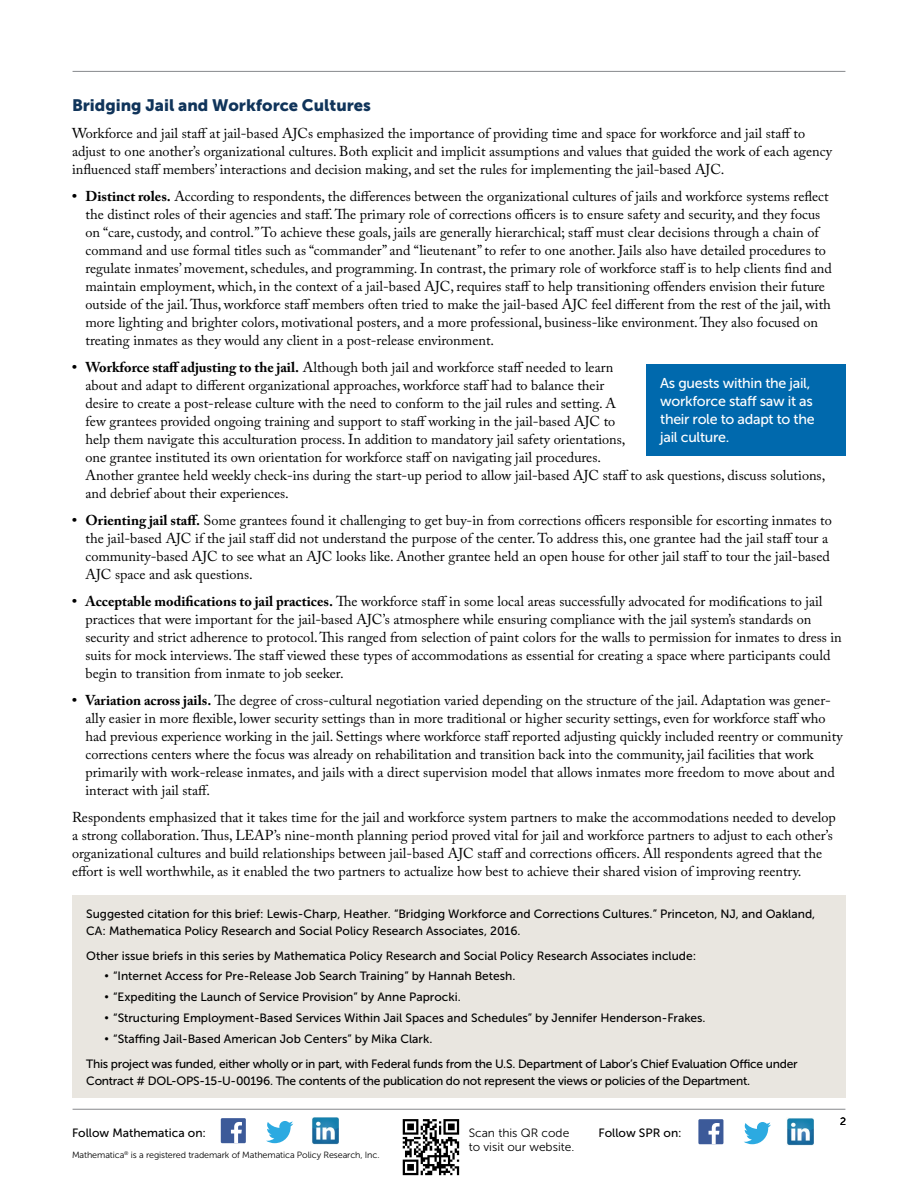
<style>
.page{position:relative;width:918px;height:1188px;background:#fff}
.page>*{position:absolute;margin:0;border:0;box-sizing:border-box;transform-origin:0 0}
.SUB-SUBHEAD___adobe{font:16.5px "Museo Sans 900";color:#10345a}
.TEXT_--bullet_list_w{font:14.25px/18px "Adobe Caslon Pro";color:#000}
.TEXT___adobe_caslon{font:14.25px/18px "Adobe Caslon Pro";color:#000}
.CALLOUT_TEXT___museo{font:14.25px/18px "Museo Sans 500";letter-spacing:-.02em;color:#fff}
.TEXT___adobe_caslon-2{font:12px/16.5px "Museo Sans 500";color:#000}
.TEXT___adobe_caslon-3{font:12px/16.5px "Museo Sans 500";letter-spacing:-.02em;color:#000}
.TEXT___adobe_caslon-4{font:12px/13.5px "Museo Sans 300";color:#000}
.PAGE_NUMBER___museo{font:10.5px "Museo Sans 300";color:#000}
.t1{font:9px "Museo Sans 300";letter-spacing:-.01em;color:#000}
.s1{font-weight:700}
.s2{font-family:"Museo Sans 100"}
</style>
<div class="page">
<hr style="left:73px;top:1109px;width:772px;height:1px;background:#939598">
<hr style="left:73px;top:71px;width:772px;height:1px;background:#939598">
<div style="left:647px;top:364px;width:199px;height:92px;background:#0069ad"></div>
<div style="left:73px;top:896px;width:773px;height:202px;background:#e9e6e0"></div>
<img style="left:787px;top:1118px;width:27px;height:27px">
<svg style="left:744px;top:1122px;width:27px;height:22px"></svg>
<div style="left:698px;top:1119px;width:25px;height:25px;background:#3c5a99"></div>
<svg style="left:709px;top:1123px;width:11px;height:21px"></svg>
<img style="left:402px;top:1119px;width:58px;height:57px">
<img style="left:311px;top:1117px;width:27px;height:27px">
<svg style="left:266px;top:1121px;width:27px;height:22px"></svg>
<div style="left:221px;top:1118px;width:25px;height:25px;background:#3c5a99"></div>
<svg style="left:231px;top:1122px;width:11px;height:21px"></svg>
<p class="SUB-SUBHEAD___adobe" style="left:72px;top:96px;width:300px">Bridging Jail and Workforce Cultures</p>
<p class="TEXT___adobe_caslon" style="left:72px;top:124px;width:762px">Workforce and jail staff at jail-based AJCs emphasized the importance of providing time and space for workforce and jail staff to adjust to one another’s organizational cultures. Both explicit and implicit assumptions and values that guided the work of each agency influenced staff members’ interactions and decision making, and set the rules for implementing the jail-based AJC.</p>
<p class="TEXT_--bullet_list_w" style="left:86px;top:187px;width:748px;text-indent:-14px"><span class="s1">• Distinct roles.</span> According to respondents, the differences between the organizational cultures of jails and workforce systems reflect the distinct roles of their agencies and staff. The primary role of corrections officers is to ensure safety and security, and they focus on “care, custody, and control.” To achieve these goals, jails are generally hierarchical; staff must clear decisions through a chain of command and use formal titles such as “commander” and “lieutenant” to refer to one another. Jails also have detailed procedures to regulate inmates’ movement, schedules, and programming. In contrast, the primary role of workforce staff is to help clients find and maintain employment, which, in the context of a jail-based AJC, requires staff to help transitioning offenders envision their future outside of the jail. Thus, workforce staff members often tried to make the jail-based AJC feel different from the rest of the jail, with more lighting and brighter colors, motivational posters, and a more professional, business-like environment. They also focused on treating inmates as they would any client in a post-release environment.</p>
<p class="TEXT_--bullet_list_w" style="left:86px;top:358px;width:741px;text-indent:-14px"><span class="s1">• Workforce staff adjusting to the jail.</span> Although both jail and workforce staff needed to learn<br>about and adapt to different organizational approaches, workforce staff had to balance their<br>desire to create a post-release culture with the need to conform to the jail rules and setting. A<br>few grantees provided ongoing training and support to staff working in the jail-based AJC to<br>help them navigate this acculturation process. In addition to mandatory jail safety orientations,<br>one grantee instituted its own orientation for workforce staff on navigating jail procedures.<br>Another grantee held weekly check-ins during the start-up period to allow jail-based AJC staff to ask questions, discuss solutions, and debrief about their experiences.</p>
<p class="TEXT_--bullet_list_w" style="left:86px;top:511px;width:748px;text-indent:-14px"><span class="s1">• Orienting jail staff.</span> Some grantees found it challenging to get buy-in from corrections officers responsible for escorting inmates to the jail-based AJC if the jail staff did not understand the purpose of the center. To address this, one grantee had the jail staff tour a community-based AJC to see what an AJC looks like. Another grantee held an open house for other jail staff to tour the jail-based AJC space and ask questions.</p>
<p class="TEXT_--bullet_list_w" style="left:86px;top:592px;width:758px;text-indent:-14px"><span class="s1">• Acceptable modifications to jail practices.</span> The workforce staff in some local areas successfully advocated for modifications to jail practices that were important for the jail-based AJC’s atmosphere while ensuring compliance with the jail system’s standards on security and strict adherence to protocol. This ranged from selection of paint colors for the walls to permission for inmates to dress in suits for mock interviews. The staff viewed these types of accommodations as essential for creating a space where participants could begin to transition from inmate to job seeker.</p>
<p class="TEXT_--bullet_list_w" style="left:86px;top:691px;width:759px;text-indent:-14px"><span class="s1">• Variation across jails.</span> The degree of cross-cultural negotiation varied depending on the structure of the jail. Adaptation was gener&shy;ally easier in more flexible, lower security settings than in more traditional or higher security settings, even for workforce staff who had previous experience working in the jail. Settings where workforce staff reported adjusting quickly included reentry or community corrections centers where the focus was already on rehabilitation and transition back into the community, jail facilities that work primarily with work-release inmates, and jails with a direct supervision model that allows inmates more freedom to move about and interact with jail staff.</p>
<p class="TEXT___adobe_caslon" style="left:72px;top:808px;width:765px">Respondents emphasized that it takes time for the jail and workforce system partners to make the accommodations needed to develop a strong collaboration. Thus, LEAP’s nine-month planning period proved vital for jail and workforce partners to adjust to each other’s organizational cultures and build relationships between jail-based AJC staff and corrections officers. All respondents agreed that the effort is well worthwhile, as it enabled the two partners to actualize how best to achieve their shared vision of improving reentry.</p>
<p class="CALLOUT_TEXT___museo" style="left:660px;top:375px;width:156px">As guests within the jail, workforce staff saw it as their role to adapt to the jail culture.</p>
<p class="TEXT___adobe_caslon-2" style="left:86px;top:906px;width:731px">Suggested citation for this brief: Lewis-Charp, Heather. “Bridging Workforce and Corrections Cultures.” Princeton, NJ, and Oakland,<br>CA: Mathematica Policy Research and Social Policy Research Associates, 2016.</p>
<p class="TEXT___adobe_caslon-2" style="left:86px;top:948px;width:612px">Other issue briefs in this series by Mathematica Policy Research and Social Policy Research Associates include:</p>
<p class="TEXT___adobe_caslon-2" style="left:104px;top:967px;width:413px"><span class="s2">•</span> “Internet Access for Pre-Release Job Search Training” by Hannah Betesh.</p>
<p class="TEXT___adobe_caslon-2" style="left:104px;top:988px;width:358px"><span class="s2">•</span> “Expediting the Launch of Service Provision” by Anne Paprocki.</p>
<p class="TEXT___adobe_caslon-2" style="left:104px;top:1009px;width:603px"><span class="s2">•</span> “Structuring Employment-Based Services Within Jail Spaces and Schedules” by Jennifer Henderson-Frakes.</p>
<p class="TEXT___adobe_caslon-2" style="left:104px;top:1030px;width:330px"><span class="s2">•</span> “Staffing Jail-Based American Job Centers” by Mika Clark.</p>
<p class="TEXT___adobe_caslon-3" style="left:86px;top:1056px;width:713px">This project was funded, either wholly or in part, with Federal funds from the U.S. Department of Labor’s Chief Evaluation Office under<br>Contract # DOL-OPS-15-U-00196. The contents of the publication do not represent the views or policies of the Department.</p>
<p class="TEXT___adobe_caslon-2" style="left:72px;top:1125px;width:136px">Follow Mathematica on:</p>
<p class="t1" style="left:72px;top:1150px;width:309px">Mathematica<sup>®</sup> is a registered trademark of Mathematica Policy Research, Inc.</p>
<p class="TEXT___adobe_caslon-4" style="left:469px;top:1127px;width:107px">Scan this QR code to visit our website.</p>
<p class="TEXT___adobe_caslon-2" style="left:599px;top:1125px;width:85px">Follow SPR on:</p>
<p class="PAGE_NUMBER___museo" style="left:840px;top:1116px;width:7px">2</p>
</div>
